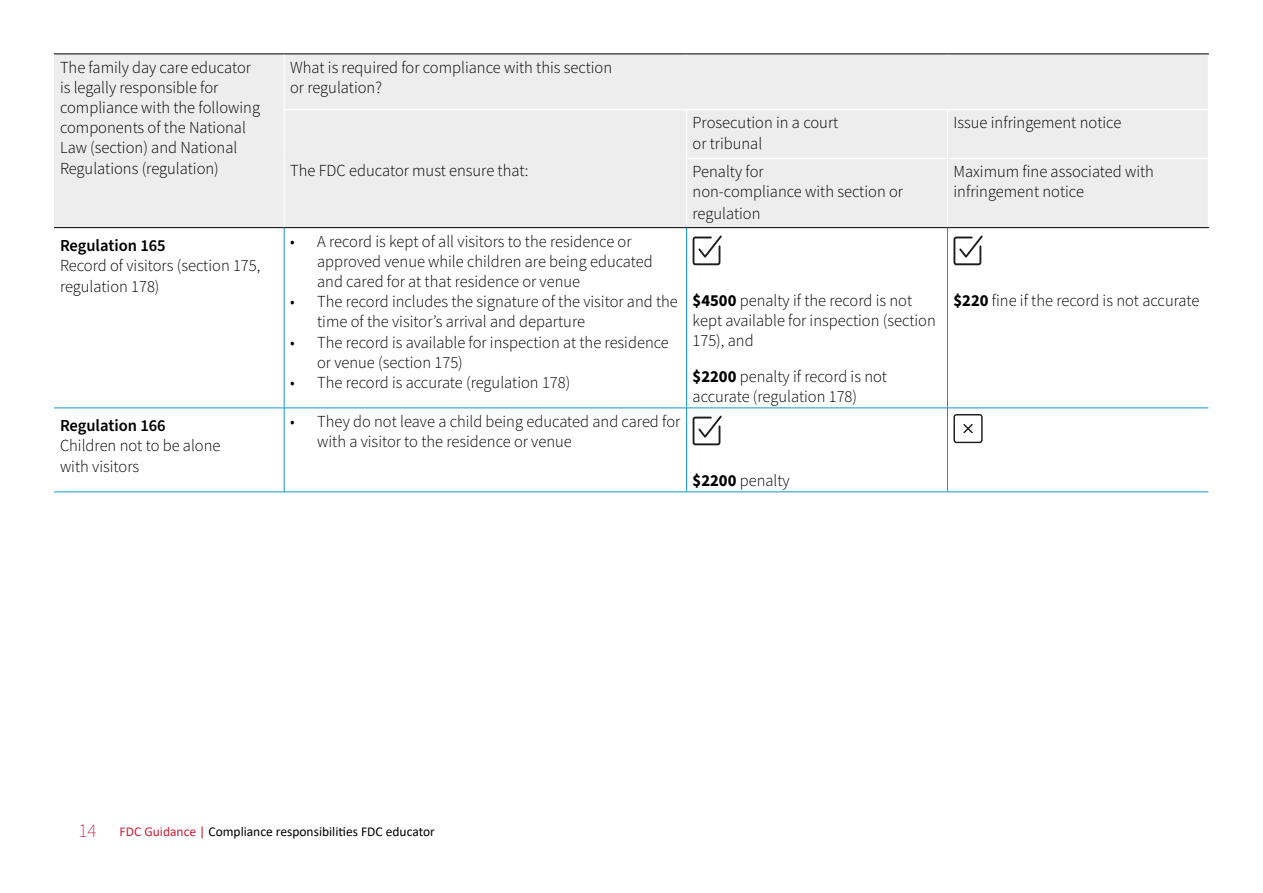
<style>
.page{position:relative;width:1263px;height:893px;background:#fff}
.page>*{position:absolute;margin:0;border:0;box-sizing:border-box;transform-origin:0 0}
.t1{font:16.8px/20.2px "Source Sans Variable";color:#000}
.t2{font:600 16.8px "Source Sans Pro";color:#000}
.t3{font:13.5px "Calibri";color:#000}
.s1{font-family:"Source Sans Pro";font-weight:700}
.s2{font-family:"Source Sans Pro";font-weight:200;font-size:19.5px;color:#cc0432}
.s3{color:#cb1f36}
</style>
<div class="page">
<div style="left:54px;top:55px;width:1154px;height:172px;background:#ededee"></div>
<hr style="left:284px;top:228px;width:1px;height:180px;background:#1395d3">
<hr style="left:686px;top:228px;width:1px;height:180px;background:#1395d3">
<hr style="left:947px;top:228px;width:1px;height:180px;background:#1395d3">
<hr style="left:284px;top:408px;width:1px;height:84px;background:#1395d3">
<hr style="left:686px;top:408px;width:1px;height:84px;background:#1395d3">
<hr style="left:947px;top:408px;width:1px;height:84px;background:#1395d3">
<hr style="left:54px;top:408px;width:230px;height:1px;background:#1395d3">
<hr style="left:284px;top:408px;width:403px;height:1px;background:#1395d3">
<hr style="left:687px;top:408px;width:260px;height:1px;background:#1395d3">
<hr style="left:947px;top:408px;width:261px;height:1px;background:#1395d3">
<hr style="left:54px;top:492px;width:230px;height:1px;background:#1395d3">
<hr style="left:284px;top:492px;width:403px;height:1px;background:#1395d3">
<hr style="left:687px;top:492px;width:260px;height:1px;background:#1395d3">
<hr style="left:947px;top:492px;width:261px;height:1px;background:#1395d3">
<hr style="left:686px;top:110px;width:1px;height:48px;background:#fff">
<hr style="left:947px;top:110px;width:1px;height:48px;background:#fff">
<hr style="left:686px;top:158px;width:1px;height:69px;background:#fff">
<hr style="left:947px;top:159px;width:1px;height:68px;background:#fff">
<hr style="left:285px;top:109px;width:402px;height:1px;background:#fff">
<hr style="left:687px;top:109px;width:260px;height:1px;background:#fff">
<hr style="left:947px;top:109px;width:261px;height:1px;background:#fff">
<hr style="left:687px;top:158px;width:260px;height:1px;background:#fff">
<hr style="left:947px;top:158px;width:261px;height:1px;background:#fff">
<hr style="left:284px;top:54px;width:1px;height:56px;background:#fff">
<hr style="left:284px;top:110px;width:1px;height:48px;background:#fff">
<hr style="left:284px;top:158px;width:1px;height:69px;background:#fff">
<hr style="left:54px;top:54px;width:230px;height:1px;background:#000">
<hr style="left:54px;top:227px;width:230px;height:1px;background:#000">
<hr style="left:284px;top:54px;width:403px;height:1px;background:#000">
<hr style="left:687px;top:54px;width:260px;height:1px;background:#000">
<hr style="left:947px;top:54px;width:262px;height:1px;background:#000">
<hr style="left:284px;top:227px;width:403px;height:1px;background:#000">
<hr style="left:687px;top:227px;width:260px;height:1px;background:#000">
<hr style="left:947px;top:227px;width:262px;height:1px;background:#000">
<svg style="left:693px;top:235px;width:29px;height:30px"></svg>
<svg style="left:953px;top:235px;width:30px;height:30px"></svg>
<svg style="left:693px;top:415px;width:29px;height:30px"></svg>
<svg style="left:953px;top:414px;width:30px;height:29px"></svg>
<p class="t1" style="left:60px;top:57px;width:202px">The family day care educator is legally responsible for compliance with the following components of the National<br>Law (section) and National<br>Regulations (regulation)</p>
<p class="t1" style="left:290px;top:57px;width:323px">What is required for compliance with this section or regulation?</p>
<p class="t1" style="left:290px;top:160px;width:240px">The FDC educator must ensure that:</p>
<p class="t2" style="left:60px;top:234px;width:107px">Regulation 165</p>
<p class="t1" style="left:60px;top:256px;width:202px">Record of visitors (section 175, regulation 178)</p>
<p class="t2" style="left:60px;top:414px;width:107px">Regulation 166</p>
<p class="t1" style="left:60px;top:436px;width:162px">Children not to be alone with visitors</p>
<p class="t1" style="left:317px;top:231px;width:337px;text-indent:-27px">• A record is kept of all visitors to the residence or approved venue while children are being educated and cared for at that residence or venue</p>
<p class="t1" style="left:317px;top:292px;width:362px;text-indent:-27px">• The record includes the signature of the visitor and the time of the visitor’s arrival and departure</p>
<p class="t1" style="left:317px;top:332px;width:353px;text-indent:-27px">• The record is available for inspection at the residence or venue (section 175)</p>
<p class="t1" style="left:290px;top:372px;width:282px">• The record is accurate (regulation 178)</p>
<p class="t1" style="left:317px;top:411px;width:365px;text-indent:-27px">• They do not leave a child being educated and cared for with a visitor to the residence or venue</p>
<p class="t1" style="left:693px;top:113px;width:147px">Prosecution in a court or tribunal</p>
<p class="t1" style="left:953px;top:113px;width:169px">Issue infringement notice</p>
<p class="t1" style="left:693px;top:161px;width:212px">Penalty for<br>non-compliance with section or</p>
<p class="t1" style="left:693px;top:204px;width:69px">regulation</p>
<p class="t1" style="left:953px;top:161px;width:202px">Maximum fine associated with infringement notice</p>
<p class="t1" style="left:693px;top:290px;width:245px"><span class="s1">$4500</span> penalty if the record is not kept available for inspection (section<br>175), and</p>
<p class="t1" style="left:693px;top:366px;width:196px"><span class="s1">$2200</span> penalty if record is not accurate (regulation 178)</p>
<p class="t1" style="left:953px;top:290px;width:247px"><span class="s1">$220</span> fine if the record is not accurate</p>
<p class="t1" style="left:693px;top:470px;width:99px"><span class="s1">$2200</span> penalty</p>
<p class="t3" style="left:78px;top:822px;width:358px"><span class="s2">14</span> <span class="s3">FDC Guidance |</span> Compliance responsibilities FDC educator</p>
</div>
